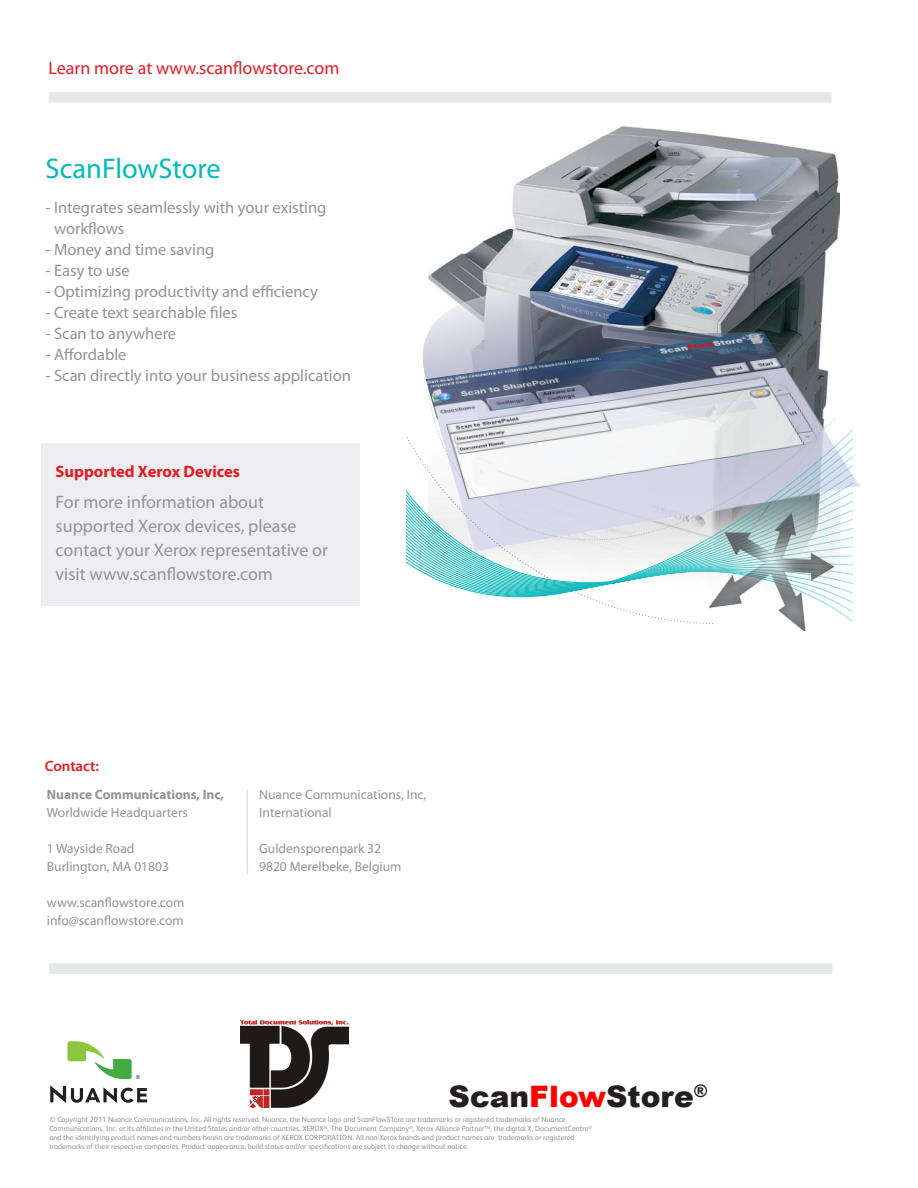
<style>
.page{position:relative;width:918px;height:1188px;background:#fff}
.page>*{position:absolute;margin:0;border:0;box-sizing:border-box;transform-origin:0 0}
.t1{font:900 29.55px "Arial";color:#231f20}
.t2{font:28.5px "Myriad Pro";color:#03b9bd}
.t3{font:18px/24px "Myriad Pro";color:#919396}
.t4{font:18px "Myriad Pro";color:#e51a23}
.t5{font:16.5px/21px "Myriad Pro";color:#919396}
.t6{font:700 16.5px "Myriad Pro";color:#e51a23}
.t7{font:600 15px "Myriad Pro";color:#e51a23}
.t8{font:13.5px/18px "Myriad Pro";color:#919396}
.t9{font:700 13.5px/18px "Myriad Pro";color:#919396}
.t10{font:7.5px/9px "Xerox Sans";color:#919396}
.s1{font-weight:400}
.s2{color:#f00}
</style>
<div class="page">
<div style="left:49px;top:92px;width:783px;height:11px;background:#e6e7e9"></div>
<div style="left:49px;top:963px;width:783px;height:11px;background:#e6e7e9"></div>
<svg style="left:50px;top:1085px;width:97px;height:18px"></svg>
<svg style="left:67px;top:1041px;width:73px;height:38px"></svg>
<div style="left:41px;top:444px;width:318px;height:162px;background:#eeeef0"></div>
<hr style="left:246px;top:789px;width:2px;height:85px;background:#e0dde0">
<img style="left:428px;top:127px;width:411px;height:197px">
<img style="left:426px;top:324px;width:435px;height:163px">
<svg style="left:837px;top:422px;width:16px;height:199px"></svg>
<svg style="left:406px;top:435px;width:298px;height:189px"></svg>
<svg style="left:426px;top:397px;width:411px;height:222px"></svg>
<img style="left:705px;top:508px;width:132px;height:123px">
<svg style="left:423px;top:291px;width:341px;height:88px;background:#808a9a"></svg>
<img style="left:241px;top:1021px;width:108px;height:86px">
<p class="t4" style="left:49px;top:57px;width:292px">Learn more at www.scanflowstore.com</p>
<p class="t2" style="left:46px;top:151px;width:177px">ScanFlowStore</p>
<p class="t5" style="left:54px;top:197px;width:274px;text-indent:-9px">- Integrates seamlessly with your existing workflows</p>
<p class="t5" style="left:46px;top:239px;width:170px">- Money and time saving</p>
<p class="t5" style="left:46px;top:260px;width:86px">- Easy to use</p>
<p class="t5" style="left:46px;top:281px;width:274px">- Optimizing productivity and efficiency</p>
<p class="t5" style="left:46px;top:302px;width:193px">- Create text searchable files</p>
<p class="t5" style="left:46px;top:323px;width:132px">- Scan to anywhere</p>
<p class="t5" style="left:46px;top:344px;width:83px">- Affordable</p>
<p class="t5" style="left:46px;top:365px;width:307px">- Scan directly into your business application</p>
<p class="t6" style="left:56px;top:461px;width:186px">Supported Xerox Devices</p>
<p class="t3" style="left:56px;top:489px;width:274px">For more information about supported Xerox devices, please contact your Xerox representative or visit www.scanflowstore.com</p>
<p class="t7" style="left:45px;top:757px;width:56px">Contact:</p>
<p class="t9" style="left:47px;top:785px;width:179px">Nuance Communications, Inc,<br><span class="s1">Worldwide Headquarters</span></p>
<p class="t8" style="left:47px;top:840px;width:124px">1 Wayside Road<br>Burlington, MA 01803</p>
<p class="t8" style="left:47px;top:894px;width:139px">www.scanflowstore.com info@scanflowstore.com</p>
<p class="t8" style="left:259px;top:786px;width:169px">Nuance Communications, Inc,<br>International</p>
<p class="t8" style="left:259px;top:840px;width:144px">Guldensporenpark 32<br>9820 Merelbeke, Belgium</p>
<p class="t1" style="left:449px;top:1075px;width:261px">Scan<span class="s2">Flow</span>Store<sup>®</sup></p>
<p class="t10" style="left:49px;top:1115px;width:544px">© Copyright 2011 Nuance Communications, Inc. All rights reserved. Nuance, the Nuance logo and ScanFlowSTore are trademarks or registered trademarks of Nuance Communications, Inc. or its affiliates in the United States and/or other countries. XEROX<sup>®</sup>, The Document Company<sup>®</sup>, Xerox Alliance Partner<sup>TM</sup>, the digital X, DocumentCentre<sup>® </sup>and the identifying product names and numbers herein are trademarks of XEROX CORPORATION. All non-Xerox brands and product names are trademarks or registered trademarks of their respective companies. Product appearance, build status and/or specifications are subject to change without notice.</p>
</div>
